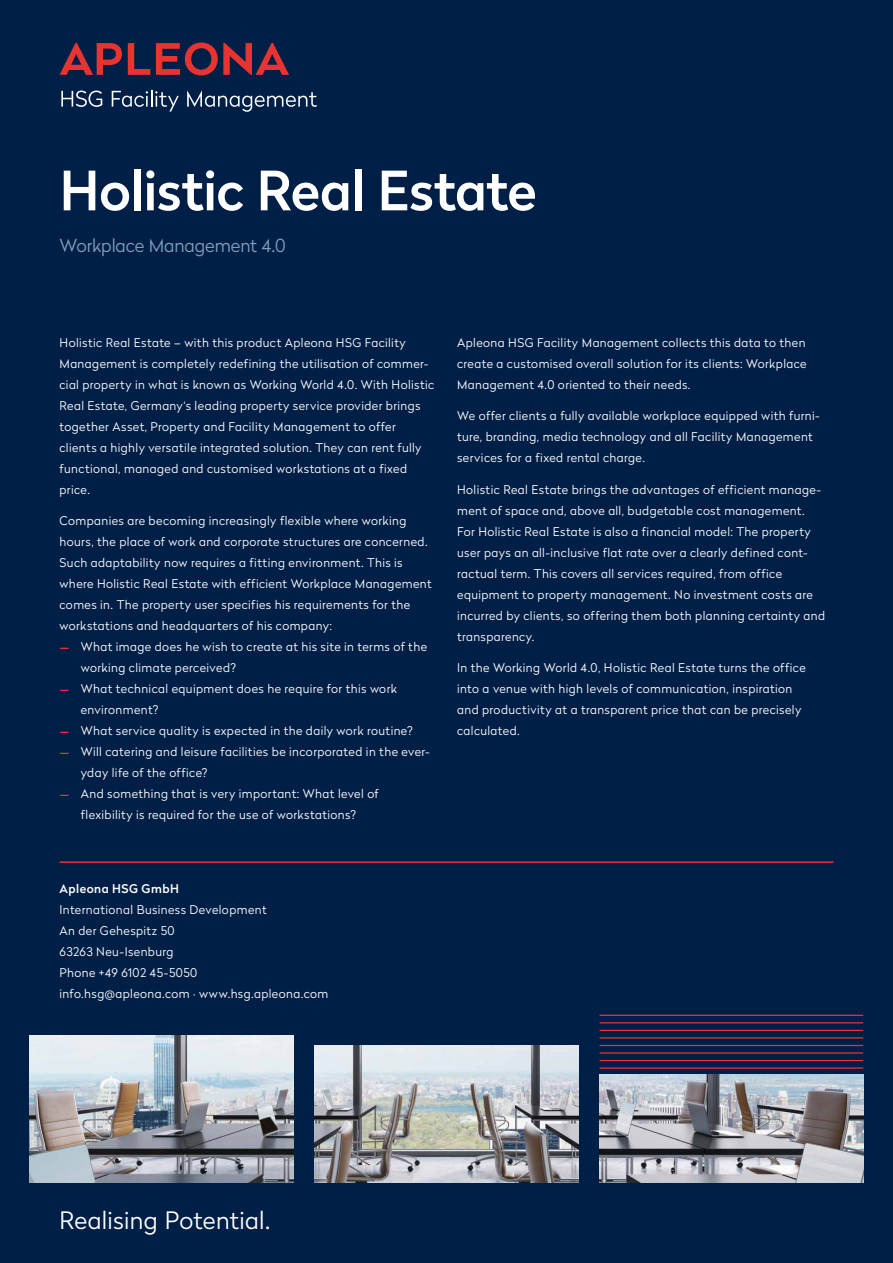
<style>
.page{position:relative;width:893px;height:1263px;background:#001f47}
.page>*{position:absolute;margin:0;border:0;box-sizing:border-box;transform-origin:0 0}
.t1{font:500 54px "Radikal";letter-spacing:-.01em;color:#fff}
.t2{font:300 24px "Radikal";letter-spacing:.01em;color:#fff}
.t3{font:300 18px "Radikal";letter-spacing:-.005em;color:#829db9}
.t4{font:300 12px/21px "Radikal";letter-spacing:.035em;color:#fff}
.t5{font:500 12px "Radikal";letter-spacing:.04em;color:#fff}
.s1{font-size:18px;color:#e73431}
</style>
<div class="page">
<svg style="left:61px;top:91px;width:41px;height:16px"></svg>
<svg style="left:112px;top:90px;width:67px;height:22px"></svg>
<svg style="left:187px;top:91px;width:130px;height:21px"></svg>
<svg style="left:60px;top:43px;width:229px;height:32px"></svg>
<hr style="left:60px;top:861px;width:773px;height:2px;background:#e73431">
<img style="left:30px;top:1035px;width:263px;height:147px">
<img style="left:314px;top:1046px;width:264px;height:136px">
<img style="left:600px;top:1075px;width:263px;height:107px">
<hr style="left:600px;top:1067px;width:263px;height:2px;background:#e73431">
<hr style="left:600px;top:1022px;width:263px;height:1px;background:#e73431">
<hr style="left:600px;top:1045px;width:263px;height:1px;background:#e73431">
<hr style="left:600px;top:1030px;width:263px;height:1px;background:#e73431">
<hr style="left:600px;top:1052px;width:263px;height:2px;background:#e73431">
<hr style="left:600px;top:1037px;width:263px;height:1px;background:#e73431">
<hr style="left:600px;top:1015px;width:263px;height:1px;background:#e73431">
<hr style="left:600px;top:1060px;width:263px;height:1px;background:#e73431">
<h1 class="t1" style="left:60px;top:152px;width:479px">Holistic Real Estate</h1>
<h3 class="t3" style="left:60px;top:233px;width:228px">Workplace Management 4.0</h3>
<p class="t4" style="left:60px;top:331px;width:376px">Holistic Real Estate – with this product Apleona HSG Facility Management is completely redefining the utilisation of commer&shy;cial property in what is known as Working World 4.0. With Holistic Real Estate, Germany‘s leading property service provider brings together Asset, Property and Facility Management to offer clients a highly versatile integrated solution. They can rent fully functional, managed and customised workstations at a fixed price.</p>
<p class="t4" style="left:60px;top:510px;width:374px">Companies are becoming increasingly flexible where working hours, the place of work and corporate structures are concerned.<br>Such adaptability now requires a fitting environment. This is where Holistic Real Estate with efficient Workplace Management comes in. The property user specifies his requirements for the workstations and headquarters of his company:</p>
<p class="t4" style="left:81px;top:636px;width:348px;text-indent:-21px"><span class="s1">–</span> What image does he wish to create at his site in terms of the working climate perceived?</p>
<p class="t4" style="left:81px;top:678px;width:318px;text-indent:-21px"><span class="s1">–</span> What technical equipment does he require for this work environment?</p>
<p class="t4" style="left:60px;top:720px;width:355px"><span class="s1">–</span> What service quality is expected in the daily work routine?</p>
<p class="t4" style="left:81px;top:741px;width:351px;text-indent:-21px"><span class="s1">–</span> Will catering and leisure facilities be incorporated in the ever&shy;yday life of the office?</p>
<p class="t4" style="left:60px;top:783px;width:321px;text-align:center"><span class="s1">–</span> And something that is very important: What level of flexibility is required for the use of workstations?</p>
<p class="t4" style="left:457px;top:331px;width:351px;text-align:justify">Apleona HSG Facility Management collects this data to then create a customised overall solution for its clients: Workplace Management 4.0 oriented to their needs.</p>
<p class="t4" style="left:457px;top:405px;width:364px">We offer clients a fully available workplace equipped with furni&shy;ture, branding, media technology and all Facility Management services for a fixed rental charge.</p>
<p class="t4" style="left:457px;top:478px;width:369px">Holistic Real Estate brings the advantages of efficient manage&shy;ment of space and, above all, budgetable cost management.<br>For Holistic Real Estate is also a financial model: The property user pays an all-inclusive flat rate over a clearly defined cont&shy;ractual term. This covers all services required, from office equipment to property management. No investment costs are incurred by clients, so offering them both planning certainty and transparency.</p>
<p class="t4" style="left:457px;top:657px;width:350px">In the Working World 4.0, Holistic Real Estate turns the office into a venue with high levels of communication, inspiration and productivity at a transparent price that can be precisely calculated.</p>
<p class="t5" style="left:60px;top:880px;width:121px">Apleona HSG GmbH</p>
<p class="t4" style="left:60px;top:898px;width:270px">International Business Development<br>An der Gehespitz 50<br>63263 Neu-Isenburg<br>Phone +49 6102 45-5050 info.hsg@apleona.com · www.hsg.apleona.com</p>
<h2 class="t2" style="left:60px;top:1203px;width:212px">Realising Potential.</h2>
</div>
